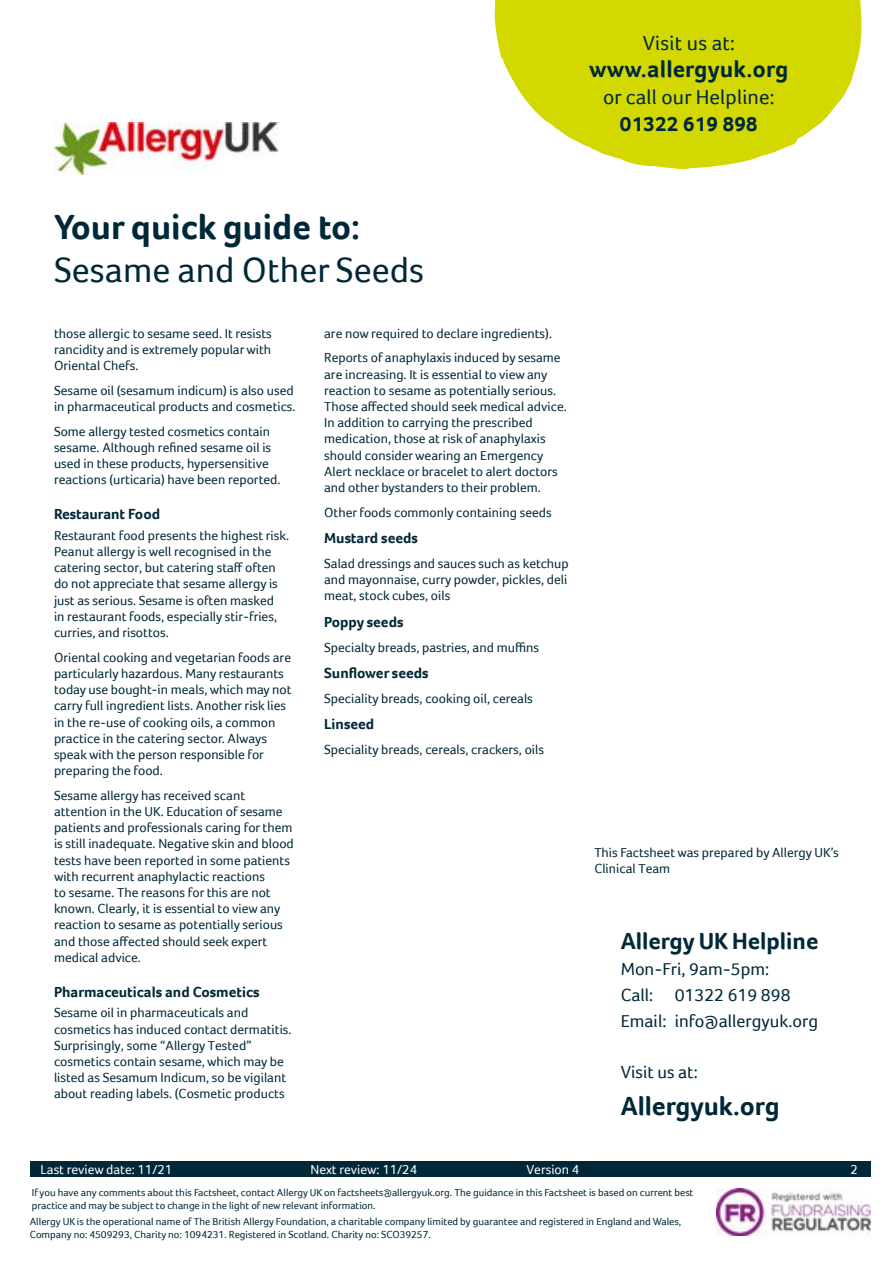
<style>
.page{position:relative;width:893px;height:1263px;background:#fff}
.page>*{position:absolute;margin:0;border:0;box-sizing:border-box;transform-origin:0 0}
.t1{font:36px "Foco";color:#002838}
.t2{font:700 36px "Foco";color:#002838}
.t3{font:700 27px "Foco";color:#002838}
.t4{font:700 24px "Foco";color:#002838}
.t5{font:21px "Foco";letter-spacing:.01em;color:#002838}
.t6{font:700 21px "Foco";letter-spacing:.01em;color:#002838}
.t7{font:18px/25.8px "Foco";color:#002838}
.t8{font:700 15px "Foco";color:#002838}
.t9{font:13.5px/16.2px "Foco";color:#002838}
.t10{font:13.5px "Foco";color:#fff}
.t11{font:10.5px/12.6px "Foco";color:#002838}
</style>
<div class="page">
<svg style="left:494px;top:0;width:368px;height:169px;fill:#d3d800"></svg>
<img style="left:54px;top:123px;width:224px;height:51px">
<div style="left:31px;top:1161px;width:840px;height:16px;background:#002838"></div>
<img style="left:717px;top:1189px;width:154px;height:47px">
<h3 class="t5" style="left:643px;top:31px;width:94px">Visit us at:</h3>
<h3 class="t4" style="left:589px;top:53px;width:201px">www.allergyuk.org</h3>
<h3 class="t5" style="left:603px;top:85px;width:173px">or call our Helpline:</h3>
<h3 class="t6" style="left:620px;top:110px;width:139px">01322 619 898</h3>
<h1 class="t2" style="left:54px;top:203px;width:308px">Your quick guide to:</h1>
<h1 class="t1" style="left:54px;top:249px;width:372px">Sesame and Other Seeds</h1>
<p class="t9" style="left:54px;top:325px;width:219px;text-align:justify">those allergic to sesame seed. It resists rancidity and is extremely popular with Oriental Chefs.</p>
<p class="t9" style="left:54px;top:382px;width:243px">Sesame oil (sesamum indicum) is also used in pharmaceutical products and cosmetics.</p>
<p class="t9" style="left:54px;top:423px;width:228px">Some allergy tested cosmetics contain sesame. Although refined sesame oil is used in these products, hypersensitive reactions (urticaria) have been reported.</p>
<p class="t8" style="left:54px;top:504px;width:108px">Restaurant Food</p>
<p class="t9" style="left:54px;top:527px;width:237px">Restaurant food presents the highest risk.<br>Peanut allergy is well recognised in the catering sector, but catering staff often do not appreciate that sesame allergy is just as serious. Sesame is often masked<br>in restaurant foods, especially stir-fries, curries, and risottos.</p>
<p class="t9" style="left:54px;top:649px;width:239px">Oriental cooking and vegetarian foods are particularly hazardous. Many restaurants today use bought-in meals, which may not carry full ingredient lists. Another risk lies in the re-use of cooking oils, a common practice in the catering sector. Always speak with the person responsible for preparing the food.</p>
<p class="t9" style="left:54px;top:787px;width:241px">Sesame allergy has received scant attention in the UK. Education of sesame patients and professionals caring for them is still inadequate. Negative skin and blood tests have been reported in some patients with recurrent anaphylactic reactions<br>to sesame. The reasons for this are not known. Clearly, it is essential to view any reaction to sesame as potentially serious and those affected should seek expert medical advice.</p>
<p class="t8" style="left:54px;top:982px;width:207px">Pharmaceuticals and Cosmetics</p>
<p class="t9" style="left:54px;top:1004px;width:239px">Sesame oil in pharmaceuticals and cosmetics has induced contact dermatitis.<br>Surprisingly, some “Allergy Tested” cosmetics contain sesame, which may be listed as Sesamum Indicum, so be vigilant about reading labels. (Cosmetic products</p>
<p class="t9" style="left:324px;top:321px;width:238px;line-height:24.8px">are now required to declare ingredients).<br>Reports of anaphylaxis induced by sesame</p>
<p class="t9" style="left:324px;top:366px;width:244px">are increasing. It is essential to view any reaction to sesame as potentially serious.<br>Those affected should seek medical advice.<br>In addition to carrying the prescribed medication, those at risk of anaphylaxis should consider wearing an Emergency Alert necklace or bracelet to alert doctors and other bystanders to their problem.</p>
<p class="t9" style="left:324px;top:504px;width:229px">Other foods commonly containing seeds</p>
<p class="t8" style="left:324px;top:528px;width:95px">Mustard seeds</p>
<p class="t9" style="left:324px;top:555px;width:246px;text-align:justify">Salad dressings and sauces such as ketchup and mayonnaise, curry powder, pickles, deli meat, stock cubes, oils</p>
<p class="t8" style="left:324px;top:612px;width:81px">Poppy seeds</p>
<p class="t9" style="left:324px;top:639px;width:217px">Specialty breads, pastries, and muffins</p>
<p class="t8" style="left:324px;top:663px;width:106px">Sunflower seeds</p>
<p class="t9" style="left:324px;top:690px;width:210px">Speciality breads, cooking oil, cereals</p>
<p class="t8" style="left:324px;top:714px;width:52px">Linseed</p>
<p class="t9" style="left:324px;top:741px;width:221px">Speciality breads, cereals, crackers, oils</p>
<p class="t9" style="left:594px;top:844px;width:246px">This Factsheet was prepared by Allergy UK’s<br>Clinical Team</p>
<h3 class="t4" style="left:621px;top:925px;width:199px">Allergy UK Helpline</h3>
<h3 class="t7" style="left:621px;top:956px;width:199px">Mon-Fri, 9am-5pm:<br>Call: 01322 619 898<br>Email: info@allergyuk.org</h3>
<h3 class="t7" style="left:621px;top:1059px;width:79px">Visit us at:</h3>
<h2 class="t3" style="left:621px;top:1088px;width:160px">Allergyuk.org</h2>
<p class="t10" style="left:40px;top:1162px;width:133px">Last review date: 11/21</p>
<p class="t10" style="left:310px;top:1162px;width:108px">Next review: 11/24</p>
<p class="t10" style="left:526px;top:1162px;width:54px">Version 4</p>
<p class="t10" style="left:850px;top:1162px;width:9px">2</p>
<p class="t11" style="left:32px;top:1186px;width:663px">If you have any comments about this Factsheet, contact Allergy UK on factsheets@allergyuk.org. The guidance in this Factsheet is based on current best practice and may be subject to change in the light of new relevant information.</p>
<p class="t11" style="left:30px;top:1215px;width:653px">Allergy UK is the operational name of The British Allergy Foundation, a charitable company limited by guarantee and registered in England and Wales,<br>Company no: 4509293, Charity no: 1094231. Registered in Scotland. Charity no: SCO39257.</p>
</div>
